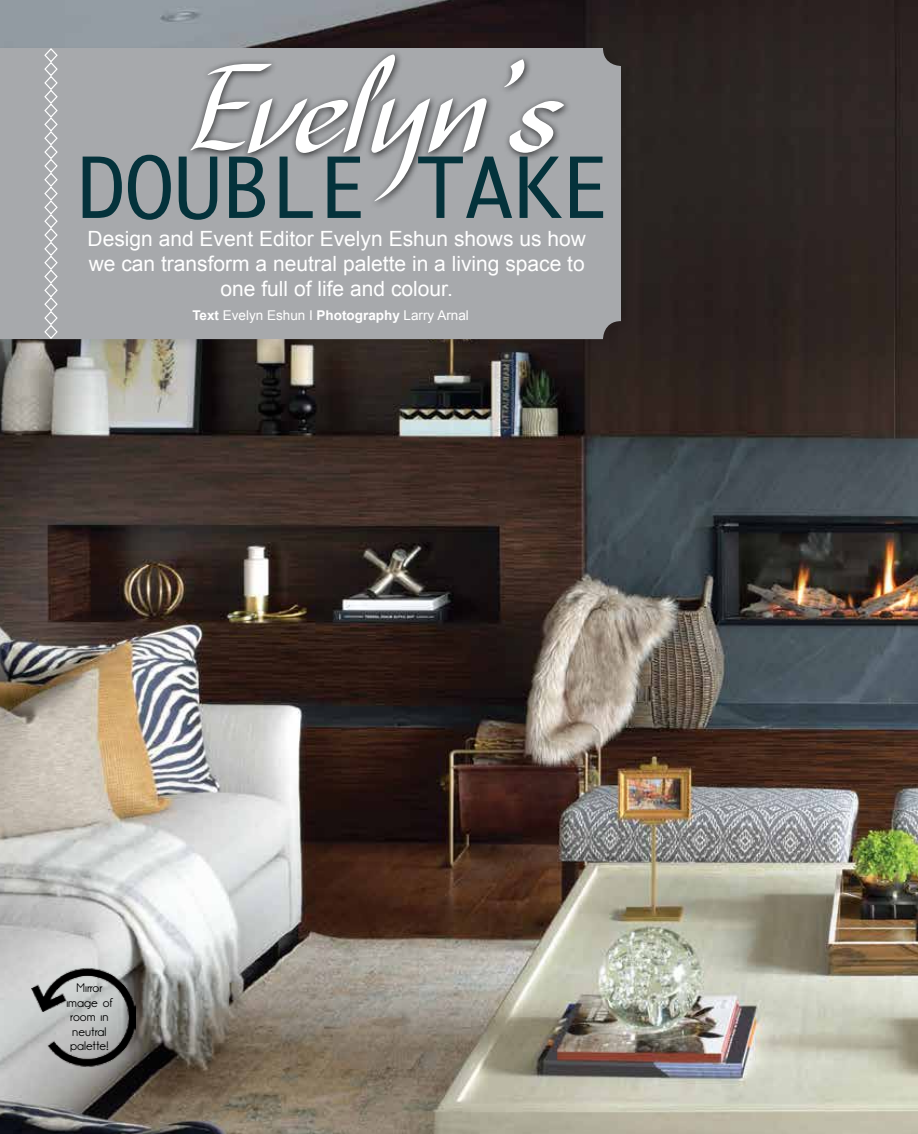
<style>
.page{position:relative;width:918px;height:1134px;background:#fff}
.page>*{position:absolute;margin:0;border:0;box-sizing:border-box;transform-origin:0 0}
.t1{font:157.95px "Bispo Nova";letter-spacing:-.03em;color:#fff}
.t2{font:21px/25.2px "Arial";color:#fff;text-align:center}
.t3{font:13.5px "Arial";color:#fff}
.t4{font:12px/14.4px "Gardens C";color:#000;text-align:center}
.s1{font-weight:700}
</style>
<div class="page">
<img style="left:0;top:0;width:918px;height:1134px">
<div style="left:0;top:44px;width:634px;height:308px;background:#000;opacity:.1"></div>
<div style="left:0;top:48px;width:621px;height:291px;background:#a7a9ac"></div>
<div style="left:185px;top:49px;width:388px;height:161px;background:#000;opacity:.75"></div>
<svg style="left:43px;top:47px;width:16px;height:293px;background:#b7b8bb"></svg>
<svg style="left:83px;top:155px;width:520px;height:65px;background:#758488"></svg>
<img style="left:31px;top:965px;width:105px;height:104px">
<h1 class="t1" style="left:194px;top:2px;width:368px">Evelyn’s</h1>
<p class="t2" style="left:88px;top:226px;width:500px">Design and Event Editor Evelyn Eshun shows us how we can transform a neutral palette in a living space to one full of life and colour.</p>
<p class="t3" style="left:192px;top:306px;width:278px"><span class="s1">Text</span> Evelyn Eshun I <span class="s1">Photography</span> Larry Arnal</p>
<p class="t4" style="left:66px;top:981px;width:48px">Mirror image of room in neutral palette!</p>
</div>
